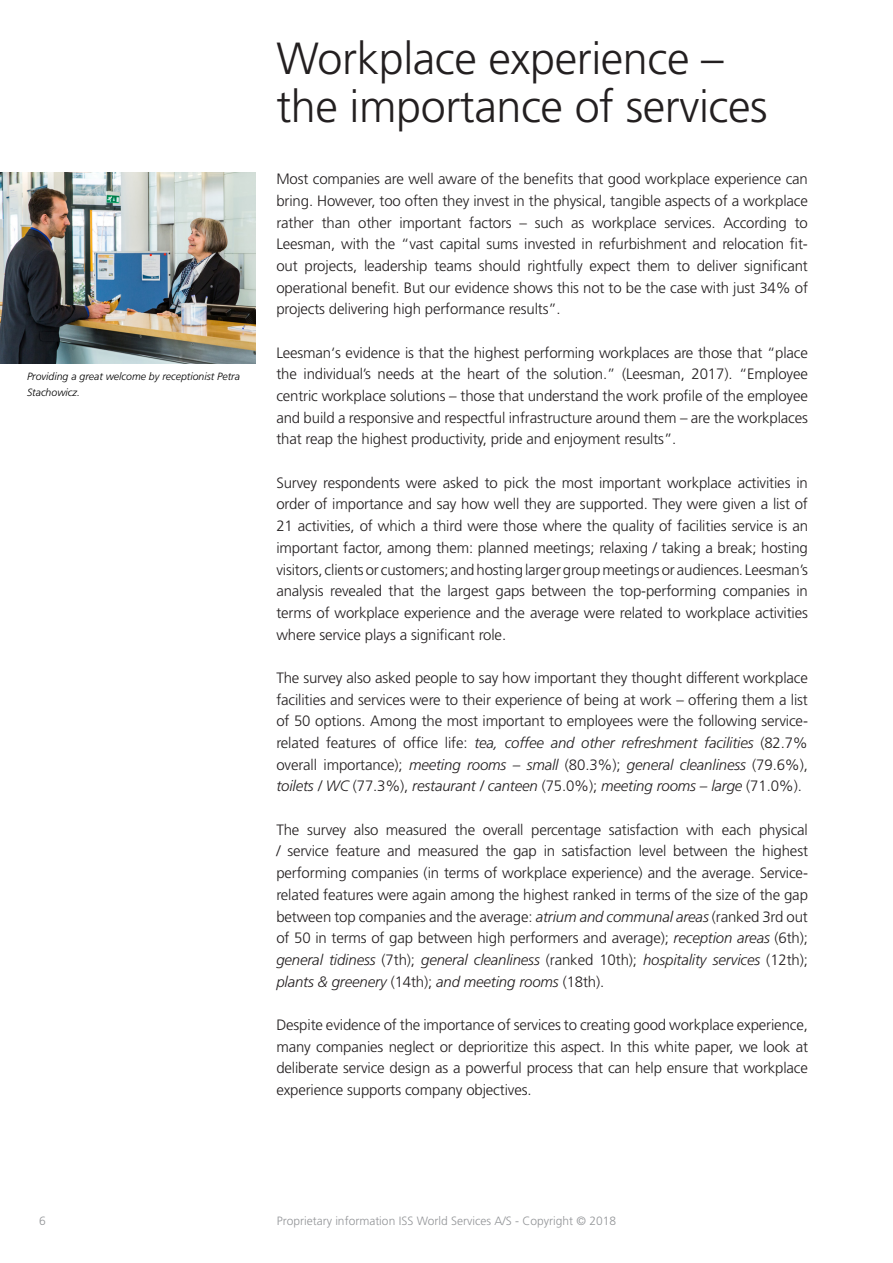
<style>
.page{position:relative;width:893px;height:1263px;background:#fff}
.page>*{position:absolute;margin:0;border:0;box-sizing:border-box;transform-origin:0 0}
.White_Paper_Header_f{font:300 45px "Frutiger";letter-spacing:-.01em;color:#231f20}
.White_Paper_body_tex{font:300 15px/21.8px "Frutiger";letter-spacing:-.01em;color:#231f20;text-align:justify}
.t1{font:300 12px "Frutiger";color:#939598}
.White_Paper_source_t{font:italic 300 10.5px/16.5px "Frutiger";color:#000}
.s1{font-style:italic}
</style>
<div class="page">
<img style="left:0;top:172px;width:255px;height:192px">
<p class="White_Paper_source_t" style="left:27px;top:368px;width:214px">Providing a great welcome by receptionist Petra<br>Stachowicz.</p>
<p class="White_Paper_Header_f" style="left:276px;top:33px;width:449px">Workplace experience –</p>
<p class="White_Paper_Header_f" style="left:276px;top:81px;width:493px">the importance of services</p>
<p class="White_Paper_body_tex" style="left:276px;top:168px;width:533px">Most companies are well aware of the benefits that good workplace experience can bring. However, too often they invest in the physical, tangible aspects of a workplace rather than other important factors – such as workplace services. According to Leesman, with the “vast capital sums invested in refurbishment and relocation fit&shy;out projects, leadership teams should rightfully expect them to deliver significant operational benefit. But our evidence shows this not to be the case with just 34% of projects delivering high performance results”.</p>
<p class="White_Paper_body_tex" style="left:276px;top:342px;width:533px">Leesman‘s evidence is that the highest performing workplaces are those that “place the individual’s needs at the heart of the solution.” (Leesman, 2017). “Employee centric workplace solutions – those that understand the work profile of the employee and build a responsive and respectful infrastructure around them – are the workplaces that reap the highest productivity, pride and enjoyment results”.</p>
<p class="White_Paper_body_tex" style="left:276px;top:472px;width:533px">Survey respondents were asked to pick the most important workplace activities in order of importance and say how well they are supported. They were given a list of 21 activities, of which a third were those where the quality of facilities service is an important factor, among them: planned meetings; relaxing / taking a break; hosting visitors, clients or customers; and hosting larger group meetings or audiences. Leesman’s analysis revealed that the largest gaps between the top-performing companies in terms of workplace experience and the average were related to workplace activities where service plays a significant role.</p>
<p class="White_Paper_body_tex" style="left:276px;top:667px;width:533px">The survey also asked people to say how important they thought different workplace facilities and services were to their experience of being at work – offering them a list of 50 options. Among the most important to employees were the following service&shy;related features of office life: <span class="s1">tea, coffee and other refreshment facilities</span> (82.7% overall importance); <span class="s1">meeting rooms – small</span> (80.3%); <span class="s1">general cleanliness</span> (79.6%), <span class="s1">toilets / WC</span> (77.3%), <span class="s1">restaurant / canteen</span> (75.0%); <span class="s1">meeting rooms – large</span> (71.0%).</p>
<p class="White_Paper_body_tex" style="left:276px;top:819px;width:533px">The survey also measured the overall percentage satisfaction with each physical / service feature and measured the gap in satisfaction level between the highest performing companies (in terms of workplace experience) and the average. Service&shy;related features were again among the highest ranked in terms of the size of the gap between top companies and the average: <span class="s1">atrium and communal areas</span> (ranked 3rd out of 50 in terms of gap between high performers and average); <span class="s1">reception areas</span> (6th); <span class="s1">general tidiness</span> (7th); <span class="s1">general cleanliness</span> (ranked 10th); <span class="s1">hospitality services</span> (12th); <span class="s1">plants &amp; greenery</span> (14th); <span class="s1">and meeting rooms</span> (18th).</p>
<p class="White_Paper_body_tex" style="left:276px;top:1014px;width:533px">Despite evidence of the importance of services to creating good workplace experience, many companies neglect or deprioritize this aspect. In this white paper, we look at deliberate service design as a powerful process that can help ensure that workplace experience supports company objectives.</p>
<p class="t1" style="left:39px;top:1214px;width:8px">6</p>
<p class="t1" style="left:277px;top:1214px;width:341px">Proprietary information ISS World Services A/S - Copyright © 2018</p>
</div>
